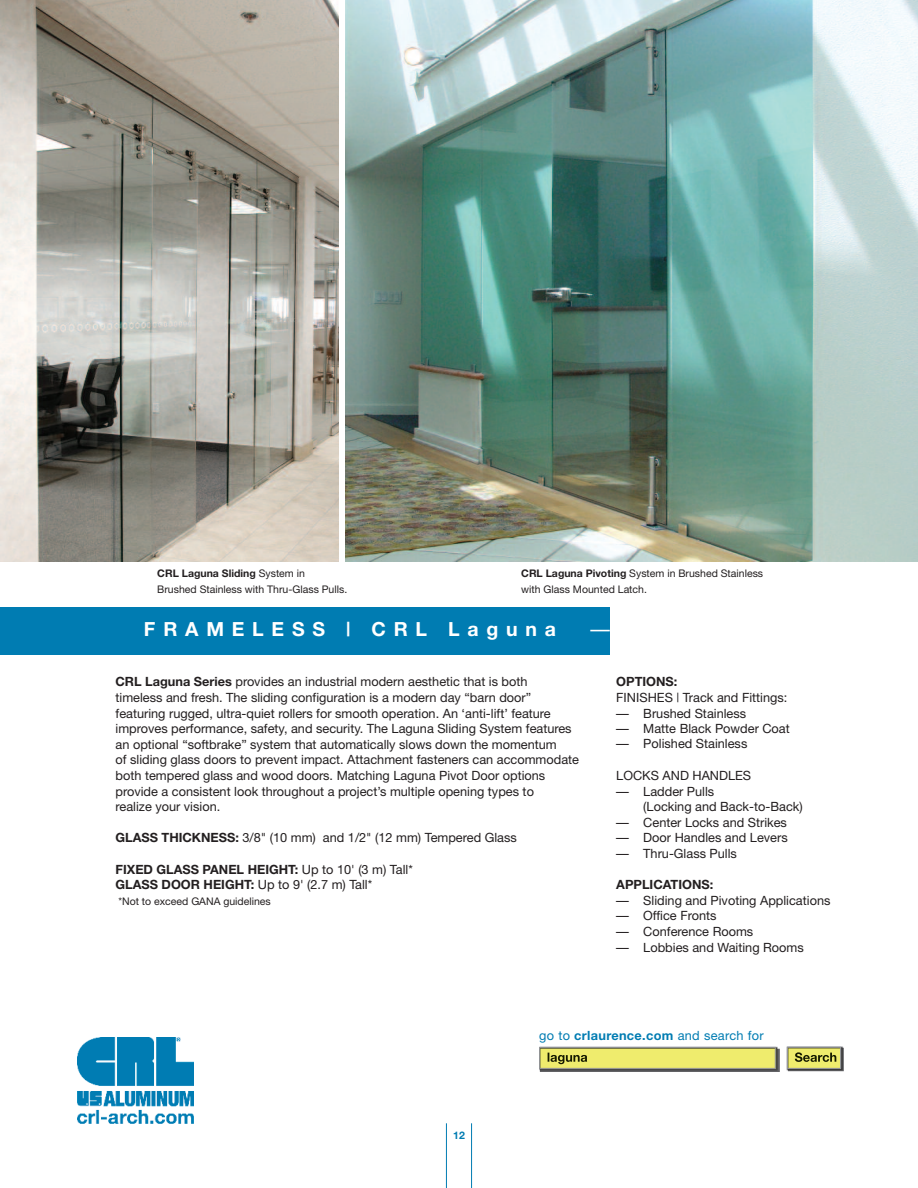
<style>
.page{position:relative;width:918px;height:1188px;background:#fff}
.page>*{position:absolute;margin:0;border:0;box-sizing:border-box;transform-origin:0 0}
.t1{font:700 19.5px "Helvetica Neue";letter-spacing:.4em;color:#fff}
.t2{font:19.5px "Helvetica Neue";color:#fff}
.t3{font:12.75px/15.6px "Helvetica Neue";color:#231f20}
.t4{font:700 12.75px/15.6px "Helvetica Neue";color:#231f20}
.t5{font:12.75px "Helvetica Neue";letter-spacing:.025em;color:#007cb2}
.t6{font:10.5px/15.6px "Helvetica Neue";color:#231f20}
.t7{font:700 10.5px "Helvetica Neue";color:#007cb2}
.s1{font-weight:700}
.s2{font-weight:400}
</style>
<div class="page">
<img style="left:345px;top:0;width:573px;height:562px">
<img style="left:77px;top:1038px;width:116px;height:86px">
<img style="left:0;top:0;width:339px;height:562px">
<hr style="left:471px;top:1123px;width:1px;height:65px;background:#007cb2">
<hr style="left:446px;top:1123px;width:1px;height:65px;background:#007cb2">
<hr style="left:917px;top:608px;width:1px;height:47px;background:#007cb2">
<div style="left:0;top:608px;width:610px;height:47px;background:#007cb2"></div>
<img style="left:539px;top:1046px;width:241px;height:26px">
<div style="left:541px;top:1049px;width:233px;height:18px;background:#efec6d"></div>
<img style="left:548px;top:1053px;width:39px;height:11px">
<div style="left:539px;top:1047px;width:237px;height:22px;border:1px solid #939598"></div>
<img style="left:786px;top:1046px;width:58px;height:26px">
<img style="left:789px;top:1049px;width:50px;height:18px">
<img style="left:795px;top:1052px;width:41px;height:10px">
<div style="left:787px;top:1047px;width:54px;height:22px;border:1px solid #939598"></div>
<p class="t6" style="left:157px;top:567px;width:191px"><span class="s1">CRL Laguna Sliding</span> System in<br>Brushed Stainless with Thru-Glass Pulls.</p>
<p class="t6" style="left:521px;top:567px;width:243px"><span class="s1">CRL Laguna Pivoting</span> System in Brushed Stainless with Glass Mounted Latch.</p>
<h1 class="t1" style="left:144px;top:622px;width:414px">FRAMELESS | CRL Laguna</h1>
<h1 class="t2" style="left:590px;top:622px;width:21px">—</h1>
<p class="t3" style="left:116px;top:675px;width:465px"><span class="s1">CRL Laguna Series</span> provides an industrial modern aesthetic that is both<br>timeless and fresh. The sliding configuration is a modern day “barn door” featuring rugged, ultra-quiet rollers for smooth operation. An ‘anti-lift’ feature improves performance, safety, and security. The Laguna Sliding System features an optional “softbrake” system that automatically slows down the momentum<br>of sliding glass doors to prevent impact. Attachment fasteners can accommodate both tempered glass and wood doors. Matching Laguna Pivot Door options provide a consistent look throughout a project’s multiple opening types to<br>realize your vision.</p>
<p class="t3" style="left:116px;top:831px;width:403px"><span class="s1">GLASS THICKNESS:</span> 3/8" (10 mm) and 1/2" (12 mm) Tempered Glass</p>
<p class="t4" style="left:116px;top:862px;width:299px">FIXED GLASS PANEL HEIGHT: <span class="s2">Up to 10' (3 m) Tall*<br></span>GLASS DOOR HEIGHT: <span class="s2">Up to 9' (2.7 m) Tall*</span></p>
<p class="t6" style="left:118px;top:894px;width:154px">*Not to exceed GANA guidelines</p>
<p class="t4" style="left:616px;top:675px;width:63px">OPTIONS:</p>
<p class="t3" style="left:616px;top:691px;width:173px">FINISHES | Track and Fittings:</p>
<p class="t3" style="left:616px;top:707px;width:131px">— Brushed Stainless</p>
<p class="t3" style="left:616px;top:722px;width:175px">— Matte Black Powder Coat</p>
<p class="t3" style="left:616px;top:737px;width:133px">— Polished Stainless</p>
<p class="t3" style="left:616px;top:769px;width:136px">LOCKS AND HANDLES</p>
<p class="t3" style="left:643px;top:785px;width:161px;text-indent:-27px">— Ladder Pulls<br>(Locking and Back-to-Back)</p>
<p class="t3" style="left:616px;top:816px;width:172px">— Center Locks and Strikes</p>
<p class="t3" style="left:616px;top:831px;width:173px">— Door Handles and Levers</p>
<p class="t3" style="left:616px;top:847px;width:122px">— Thru-Glass Pulls</p>
<p class="t4" style="left:616px;top:878px;width:98px">APPLICATIONS:</p>
<p class="t3" style="left:616px;top:894px;width:216px">— Sliding and Pivoting Applications</p>
<p class="t3" style="left:616px;top:909px;width:102px">— Office Fronts</p>
<p class="t3" style="left:616px;top:925px;width:138px">— Conference Rooms</p>
<p class="t3" style="left:616px;top:941px;width:189px">— Lobbies and Waiting Rooms</p>
<p class="t7" style="left:453px;top:1131px;width:13px">12</p>
<p class="t5" style="left:539px;top:1031px;width:226px">go to <span class="s1">crlaurence.com</span> and search for</p>
</div>
